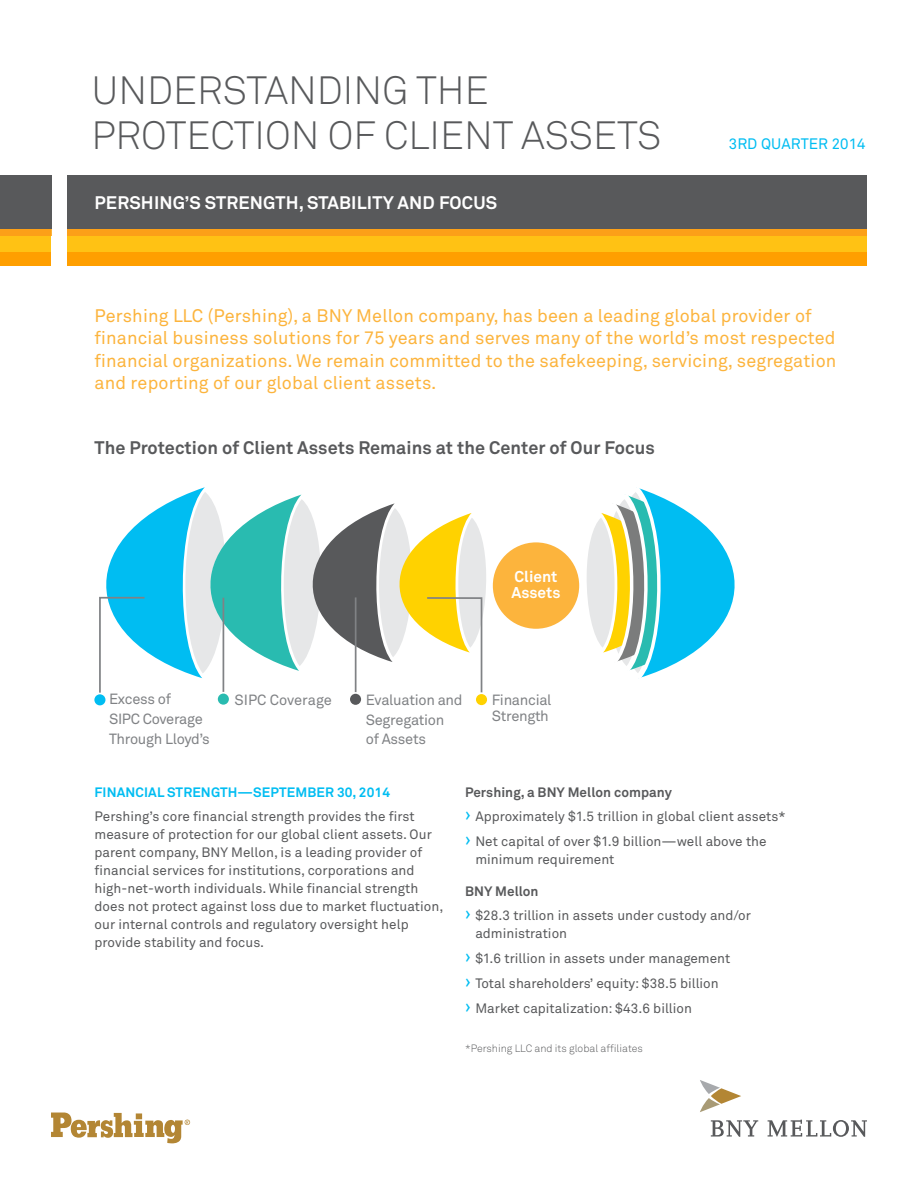
<style>
.page{position:relative;width:918px;height:1188px;background:#fff}
.page>*{position:absolute;margin:0;border:0;box-sizing:border-box;transform-origin:0 0}
.t1{font:39px/45px "Akkurat Light Pro";color:#58595b}
.t2{font:18px/22.5px "Akkurat Pro";letter-spacing:.01em;color:#fcb43d}
.t3{font:700 18px "Akkurat Pro";letter-spacing:.005em;color:#58595b}
.t4{font:700 18px "Akkurat Pro";letter-spacing:.01em;color:#fff}
.t5{font:700 15.6px/15.6px "Akkurat Pro";color:#fff}
.t6{font:15px "Akkurat Pro";color:#00bdf2}
.t7{font:14.7px/19.8px "Akkurat Pro";letter-spacing:-.02em;color:#808285}
.t8{font:13.5px/18px "Akkurat Pro";color:#58595b}
.t9{font:700 13.5px "Akkurat Pro";letter-spacing:.01em;color:#00bdf2}
.t10{font:10.5px "Akkurat Light Pro";color:#58595b}
.s1{font-weight:700}
.s2{font-size:18px;color:#00bdf2}
</style>
<div class="page">
<svg style="left:711px;top:1120px;width:156px;height:17px"></svg>
<svg style="left:700px;top:1080px;width:41px;height:32px"></svg>
<svg style="left:51px;top:1113px;width:139px;height:30px"></svg>
<div style="left:493px;top:542px;width:86px;height:87px;background:#fcb43d;border-radius:50%"></div>
<svg style="left:94px;top:487px;width:404px;height:219px"></svg>
<svg style="left:575px;top:487px;width:160px;height:191px"></svg>
<div style="left:68px;top:175px;width:799px;height:54px;background:#58595b"></div>
<svg style="left:68px;top:235px;width:799px;height:31px;background:#feb10b"></svg>
<div style="left:68px;top:229px;width:799px;height:6px;background:#fca018"></div>
<svg style="left:0;top:235px;width:51px;height:31px;background:#feb10b"></svg>
<div style="left:0;top:229px;width:51px;height:6px;background:#fca018"></div>
<div style="left:0;top:175px;width:51px;height:54px;background:#58595b"></div>
<h1 class="t1" style="left:92px;top:69px;width:571px">UNDERSTANDING THE<br>PROTECTION OF CLIENT ASSETS</h1>
<h2 class="t4" style="left:94px;top:192px;width:402px">Pershing’s Strength, Stability and Focus</h2>
<p class="t6" style="left:729px;top:135px;width:138px">3rd QUARTER 2014</p>
<p class="t2" style="left:94px;top:305px;width:743px">Pershing LLC (Pershing), a BNY Mellon company, has been a leading global provider of financial business solutions for 75 years and serves many of the world’s most respected financial organizations. We remain committed to the safekeeping, servicing, segregation and reporting of our global client assets.</p>
<h2 class="t3" style="left:94px;top:436px;width:562px">The Protection of Client Assets Remains at the Center of Our Focus</h2>
<p class="t5" style="left:512px;top:569px;width:51px">Client<br>Assets</p>
<p class="t7" style="left:109px;top:690px;width:102px">Excess of<br>SIPC Coverage<br>Through Lloyd’s</p>
<p class="t7" style="left:235px;top:690px;width:99px">SIPC Coverage</p>
<p class="t7" style="left:366px;top:690px;width:98px">Evaluation and<br>Segregation<br>of Assets</p>
<p class="t7" style="left:492px;top:692px;width:61px;line-height:16.4px">Financial<br>Strength</p>
<p class="t9" style="left:94px;top:783px;width:297px">Financial Strength—September 30, 2014</p>
<p class="t8" style="left:94px;top:808px;width:350px">Pershing’s core financial strength provides the first measure of protection for our global client assets. Our parent company, BNY Mellon, is a leading provider of financial services for institutions, corporations and high-net-worth individuals. While financial strength does not protect against loss due to market fluctuation, our internal controls and regulatory oversight help provide stability and focus.</p>
<p class="t8" style="left:465px;top:780px;width:322px;line-height:24.8px"><span class="s1">Pershing, a BNY Mellon company<br></span><span class="s2">›</span> Approximately $1.5 trillion in global client assets* <span class="s2">›</span> Net capital of over $1.9 billion—well above the</p>
<p class="t8" style="left:475px;top:851px;width:141px">minimum requirement</p>
<p class="t8" style="left:465px;top:879px;width:287px;line-height:24.8px"><span class="s1">BNY Mellon<br></span><span class="s2">›</span> $28.3 trillion in assets under custody and/or</p>
<p class="t8" style="left:465px;top:922px;width:267px;line-height:24.8px;text-indent:10px">administration<br><span class="s2">›</span> $1.6 trillion in assets under management <span class="s2">›</span> Total shareholders’ equity: $38.5 billion<br><span class="s2">›</span> Market capitalization: $43.6 billion</p>
<p class="t10" style="left:465px;top:1042px;width:56px">*PERSHING LLC</p>
<p class="t10" style="left:535px;top:1042px;width:110px">AND ITS GLOBAL AFFILIATES</p>
</div>
